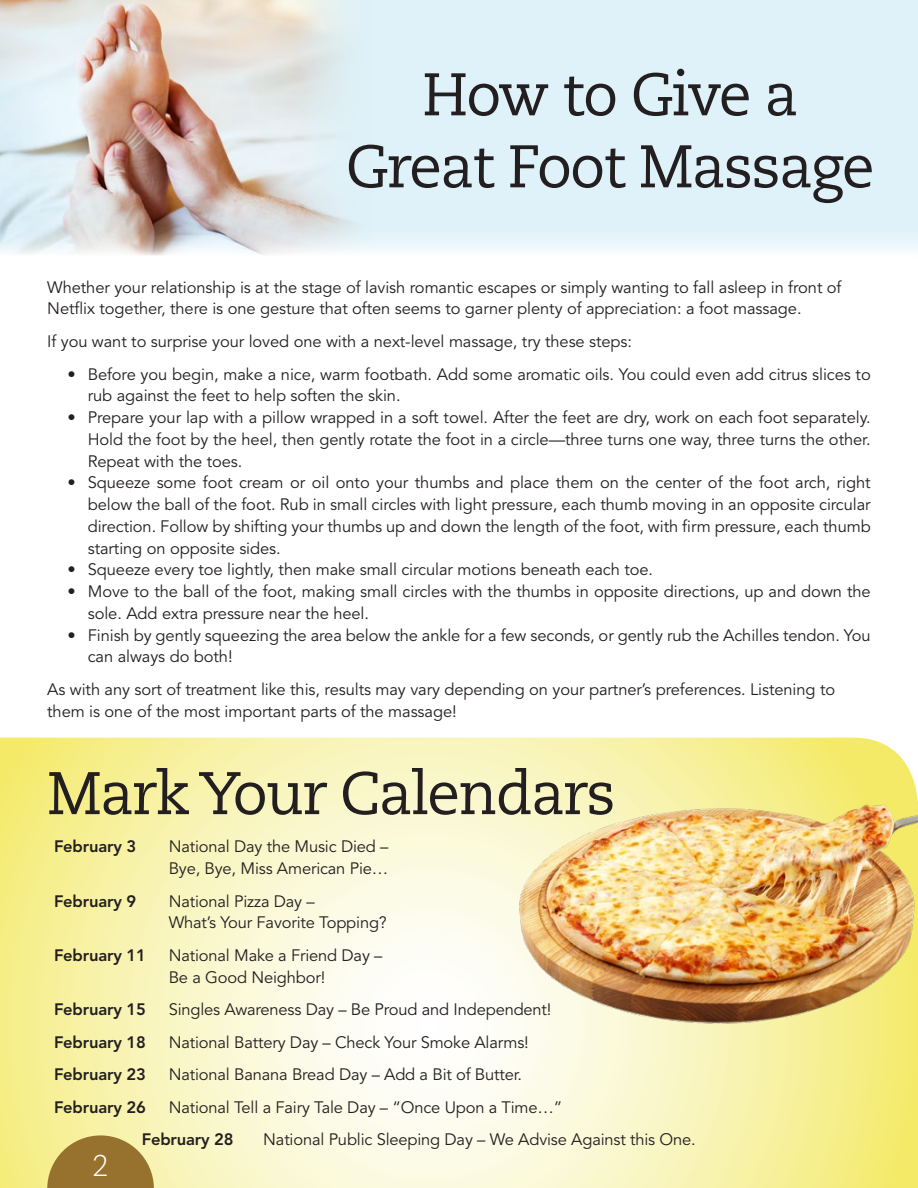
<style>
.page{position:relative;width:918px;height:1188px;background:#fff}
.page>*{position:absolute;margin:0;border:0;box-sizing:border-box;transform-origin:0 0}
.t1{font:60px/72px "Caecilia LT Std";letter-spacing:-.03em;color:#231f20;text-align:center}
.t2{font:300 30px "Caecilia LT Std";color:#fff}
.t3{font:16.5px/21.8px "Avenir LT Std";letter-spacing:-.005em;color:#231f20}
.t4{font:800 16.5px "Avenir LT Std";letter-spacing:-.01em;color:#231f20}
.s1{font-weight:800}
</style>
<div class="page">
<hr style="left:917px;top:0;width:1px;height:1188px;background:#f7d9ce">
<svg style="left:0;top:738px;width:918px;height:450px;background:#f9f5bf"></svg>
<img style="left:513px;top:776px;width:405px;height:269px">
<div style="left:0;top:0;width:918px;height:270px;background:#dff2f9"></div>
<img style="left:0;top:0;width:351px;height:222px">
<svg style="left:47px;top:1135px;width:107px;height:53px;background:#ac8e48"></svg>
<svg style="left:0;top:222px;width:918px;height:61px;fill:#f8fbfd"></svg>
<p class="t1" style="left:346px;top:60px;width:530px">How to Give a<br>Great Foot Massage</p>
<p class="t3" style="left:47px;top:277px;width:796px">Whether your relationship is at the stage of lavish romantic escapes or simply wanting to fall asleep in front of<br>Netflix together, there is one gesture that often seems to garner plenty of appreciation: a foot massage.</p>
<p class="t3" style="left:47px;top:331px;width:586px">If you want to surprise your loved one with a next-level massage, try these steps:</p>
<p class="t3" style="left:88px;top:364px;width:785px;text-indent:-20px">• Before you begin, make a nice, warm footbath. Add some aromatic oils. You could even add citrus slices to rub against the feet to help soften the skin.</p>
<p class="t3" style="left:88px;top:407px;width:784px;text-align:justify;text-indent:-20px">• Prepare your lap with a pillow wrapped in a soft towel. After the feet are dry, work on each foot separately.<br>Hold the foot by the heel, then gently rotate the foot in a circle—three turns one way, three turns the other.<br>Repeat with the toes.</p>
<p class="t3" style="left:88px;top:472px;width:785px;text-align:justify;text-indent:-20px">• Squeeze some foot cream or oil onto your thumbs and place them on the center of the foot arch, right below the ball of the foot. Rub in small circles with light pressure, each thumb moving in an opposite circular direction. Follow by shifting your thumbs up and down the length of the foot, with firm pressure, each thumb starting on opposite sides.</p>
<p class="t3" style="left:67px;top:559px;width:587px">• Squeeze every toe lightly, then make small circular motions beneath each toe.</p>
<p class="t3" style="left:88px;top:581px;width:784px;text-indent:-20px">• Move to the ball of the foot, making small circles with the thumbs in opposite directions, up and down the sole. Add extra pressure near the heel.</p>
<p class="t3" style="left:88px;top:624px;width:784px;text-indent:-20px">• Finish by gently squeezing the area below the ankle for a few seconds, or gently rub the Achilles tendon. You can always do both!</p>
<p class="t3" style="left:47px;top:679px;width:790px">As with any sort of treatment like this, results may vary depending on your partner’s preferences. Listening to them is one of the most important parts of the massage!</p>
<p class="t1" style="left:47px;top:758px;width:570px">Mark Your Calendars</p>
<p class="t4" style="left:54px;top:837px;width:84px">February 3</p>
<p class="t3" style="left:169px;top:836px;width:221px">National Day the Music Died –<br>Bye, Bye, Miss American Pie…</p>
<p class="t4" style="left:54px;top:891px;width:84px">February 9</p>
<p class="t3" style="left:169px;top:890px;width:220px">National Pizza Day –<br>What’s Your Favorite Topping?</p>
<p class="t4" style="left:54px;top:945px;width:93px">February 11</p>
<p class="t3" style="left:169px;top:945px;width:215px">National Make a Friend Day –<br>Be a Good Neighbor!</p>
<p class="t4" style="left:54px;top:1000px;width:93px">February 15</p>
<p class="t3" style="left:169px;top:999px;width:384px">Singles Awareness Day – Be Proud and Independent!</p>
<p class="t4" style="left:54px;top:1032px;width:93px">February 18</p>
<p class="t3" style="left:169px;top:1032px;width:362px">National Battery Day – Check Your Smoke Alarms!</p>
<p class="t4" style="left:54px;top:1065px;width:93px">February 23</p>
<p class="t3" style="left:169px;top:1064px;width:355px">National Banana Bread Day – Add a Bit of Butter.</p>
<p class="t4" style="left:54px;top:1097px;width:93px">February 26</p>
<p class="t3" style="left:142px;top:1091px;width:422px;line-height:32.5px;text-indent:27px">National Tell a Fairy Tale Day – “Once Upon a Time…”<br><span class="s1">February 28</span></p>
<p class="t3" style="left:263px;top:1129px;width:434px">National Public Sleeping Day – We Advise Against this One.</p>
<p class="t2" style="left:92px;top:1149px;width:18px">2</p>
</div>
